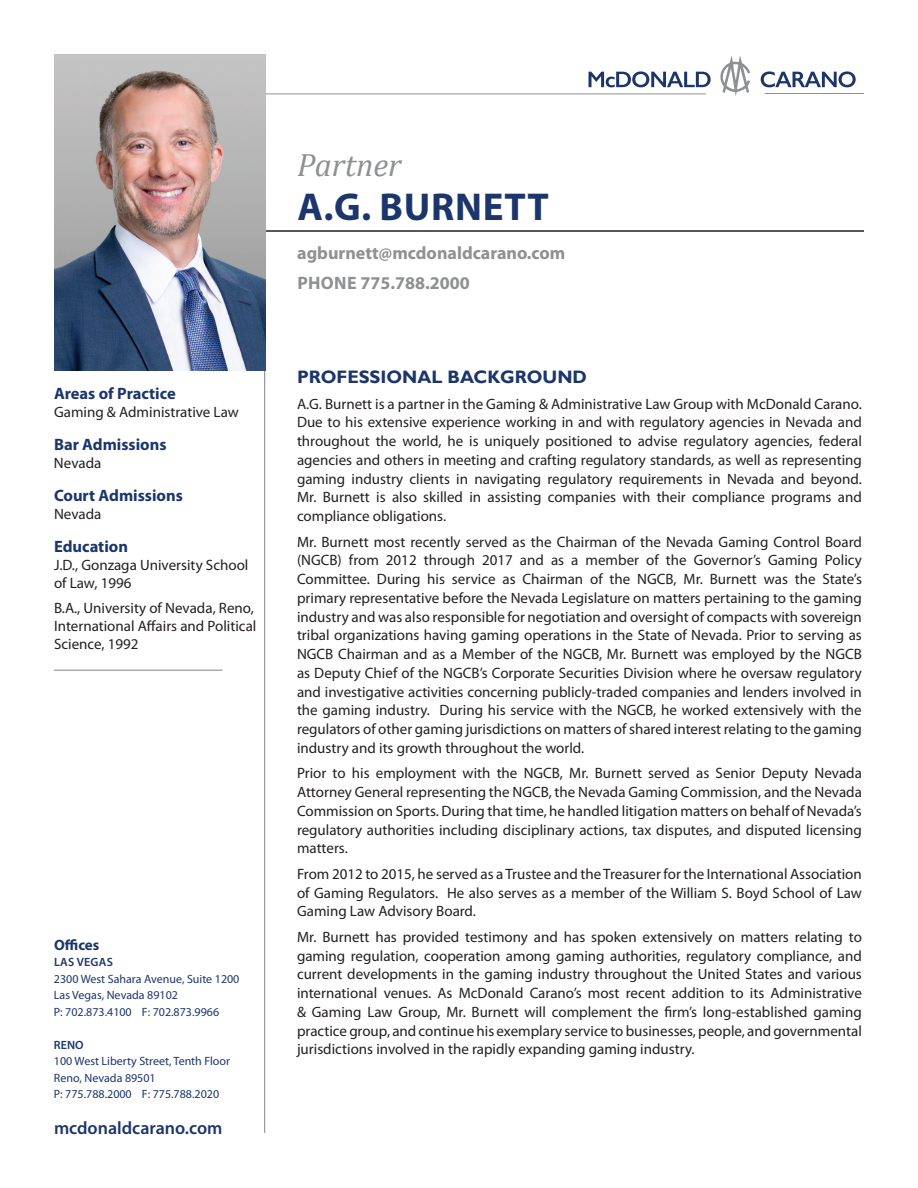
<style>
.page{position:relative;width:918px;height:1188px;background:#fff}
.page>*{position:absolute;margin:0;border:0;box-sizing:border-box;transform-origin:0 0}
.t1{font:700 39px "Myriad Pro";letter-spacing:.02em;color:#1c366c}
.t2{font:italic 32.4px "Cambria";color:#8e9091}
.t3{font:700 18px/30px "Myriad Pro";color:#8e9091}
.t4{font:700 18px "Gill Sans";color:#1c366c}
.t5{font:600 18px "Myriad Pro";color:#1c366c}
.t6{font:700 16.5px "Myriad Pro";color:#1c366c}
.t7{font:15px/18.8px "Myriad Pro";color:#231f20;text-align:justify}
.t8{font:700 15px "Myriad Pro";color:#1c366c}
.t9{font:12px/16.5px "Myriad Pro";color:#1c366c}
.t10{font:600 12px "Myriad Pro";letter-spacing:.02em;color:#1c366c}
</style>
<div class="page">
<hr style="left:63px;top:230px;width:801px;height:2px;background:#231f20">
<hr style="left:264px;top:365px;width:1px;height:768px;background:#8e9091">
<hr style="left:54px;top:670px;width:168px;height:1px;background:#8e9091">
<svg style="left:589px;top:71px;width:122px;height:16px"></svg>
<svg style="left:761px;top:71px;width:95px;height:16px"></svg>
<hr style="left:198px;top:94px;width:508px;height:1px;background:#8e9091">
<hr style="left:765px;top:93px;width:99px;height:1px;background:#8e9091">
<svg style="left:720px;top:56px;width:30px;height:40px"></svg>
<img style="left:54px;top:54px;width:211px;height:317px">
<p class="t6" style="left:54px;top:382px;width:123px">Areas of Practice</p>
<p class="t7" style="left:54px;top:402px;width:186px">Gaming &amp; Administrative Law</p>
<p class="t6" style="left:54px;top:434px;width:114px">Bar Admissions</p>
<p class="t7" style="left:54px;top:453px;width:49px">Nevada</p>
<p class="t6" style="left:54px;top:485px;width:130px">Court Admissions</p>
<p class="t7" style="left:54px;top:505px;width:49px">Nevada</p>
<p class="t6" style="left:54px;top:536px;width:76px">Education</p>
<p class="t7" style="left:54px;top:556px;width:196px;line-height:18px">J.D., Gonzaga University School of Law, 1996</p>
<p class="t7" style="left:54px;top:599px;width:204px;line-height:18px;text-align:left">B.A., University of Nevada, Reno,<br>International Affairs and Political<br>Science, 1992</p>
<p class="t8" style="left:54px;top:935px;width:47px">Offices</p>
<p class="t10" style="left:54px;top:955px;width:60px">LAS VEGAS</p>
<p class="t9" style="left:54px;top:970px;width:187px">2300 West Sahara Avenue, Suite 1200<br>Las Vegas, Nevada 89102<br>P: 702.873.4100 F: 702.873.9966</p>
<p class="t10" style="left:54px;top:1037px;width:31px">RENO</p>
<p class="t9" style="left:54px;top:1053px;width:178px">100 West Liberty Street, Tenth Floor<br>Reno, Nevada 89501<br>P: 775.788.2000 F: 775.788.2020</p>
<p class="t5" style="left:54px;top:1116px;width:170px">mcdonaldcarano.com</p>
<h2 class="t2" style="left:297px;top:142px;width:106px">Partner</h2>
<h1 class="t1" style="left:298px;top:181px;width:253px">A.G. BURNETT</h1>
<p class="t3" style="left:297px;top:237px;width:270px">agburnett@mcdonaldcarano.com<br>PHONE 775.788.2000</p>
<p class="t4" style="left:297px;top:366px;width:292px">PROFESSIONAL BACKGROUND</p>
<p class="t7" style="left:297px;top:394px;width:566px">A.G. Burnett is a partner in the Gaming &amp; Administrative Law Group with McDonald Carano.<br>Due to his extensive experience working in and with regulatory agencies in Nevada and throughout the world, he is uniquely positioned to advise regulatory agencies, federal agencies and others in meeting and crafting regulatory standards, as well as representing gaming industry clients in navigating regulatory requirements in Nevada and beyond.<br>Mr. Burnett is also skilled in assisting companies with their compliance programs and compliance obligations.</p>
<p class="t7" style="left:297px;top:532px;width:566px">Mr. Burnett most recently served as the Chairman of the Nevada Gaming Control Board (NGCB) from 2012 through 2017 and as a member of the Governor’s Gaming Policy Committee. During his service as Chairman of the NGCB, Mr. Burnett was the State’s primary representative before the Nevada Legislature on matters pertaining to the gaming industry and was also responsible for negotiation and oversight of compacts with sovereign tribal organizations having gaming operations in the State of Nevada. Prior to serving as NGCB Chairman and as a Member of the NGCB, Mr. Burnett was employed by the NGCB as Deputy Chief of the NGCB’s Corporate Securities Division where he oversaw regulatory and investigative activities concerning publicly-traded companies and lenders involved in the gaming industry. During his service with the NGCB, he worked extensively with the regulators of other gaming jurisdictions on matters of shared interest relating to the gaming industry and its growth throughout the world.</p>
<p class="t7" style="left:297px;top:764px;width:566px">Prior to his employment with the NGCB, Mr. Burnett served as Senior Deputy Nevada Attorney General representing the NGCB, the Nevada Gaming Commission, and the Nevada Commission on Sports. During that time, he handled litigation matters on behalf of Nevada’s regulatory authorities including disciplinary actions, tax disputes, and disputed licensing matters.</p>
<p class="t7" style="left:297px;top:864px;width:566px">From 2012 to 2015, he served as a Trustee and the Treasurer for the International Association of Gaming Regulators. He also serves as a member of the William S. Boyd School of Law Gaming Law Advisory Board.</p>
<p class="t7" style="left:297px;top:927px;width:566px">Mr. Burnett has provided testimony and has spoken extensively on matters relating to gaming regulation, cooperation among gaming authorities, regulatory compliance, and current developments in the gaming industry throughout the United States and various international venues. As McDonald Carano’s most recent addition to its Administrative &amp; Gaming Law Group, Mr. Burnett will complement the firm’s long-established gaming practice group, and continue his exemplary service to businesses, people, and governmental jurisdictions involved in the rapidly expanding gaming industry.</p>
</div>
